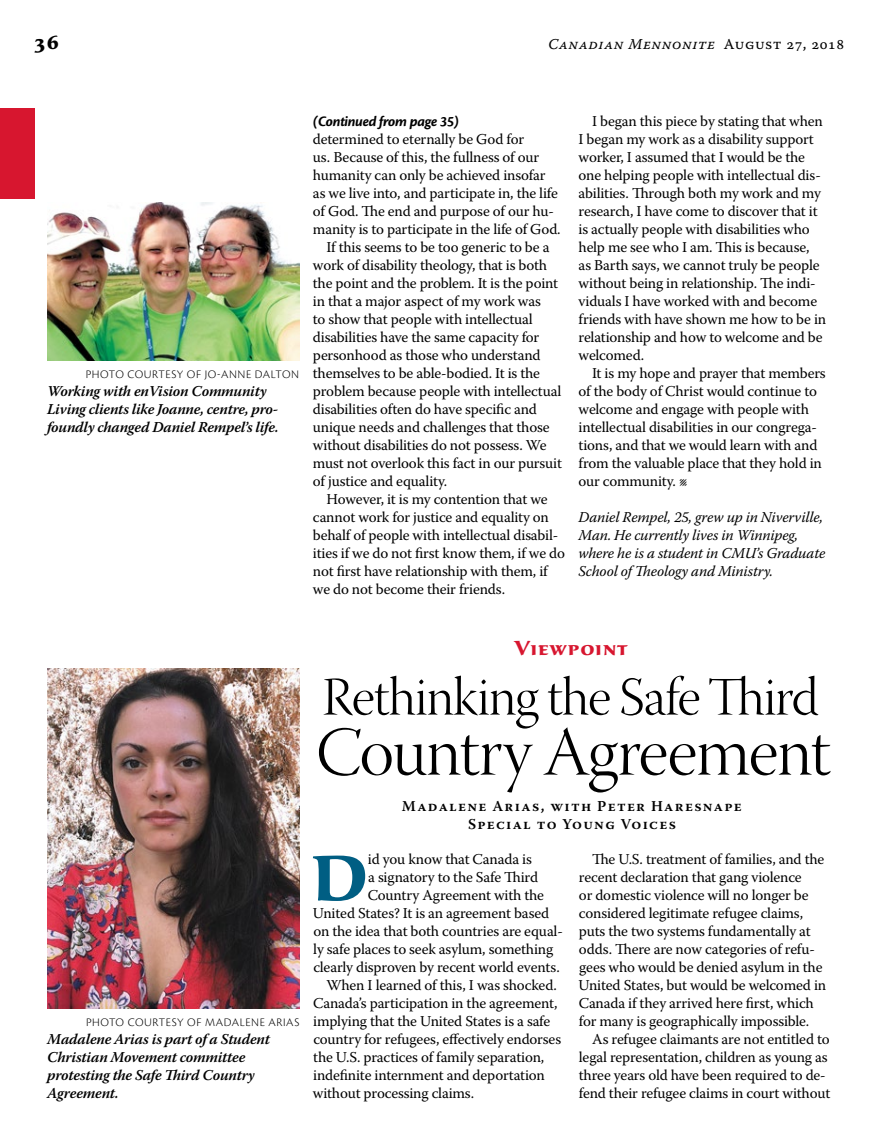
<style>
.page{position:relative;width:878px;height:1148px;background:#fff}
.page>*{position:absolute;margin:0;border:0;box-sizing:border-box;transform-origin:0 0}
.t1{font:69px "Warnock Pro Light Disp";letter-spacing:-.02em;color:#000}
.t2{font:700 66.3px "Sava Pro";color:#005e83}
.t3{font:54px "Warnock Pro Light Disp";letter-spacing:-.02em;color:#000}
.t4{font:700 21px "Sava Pro";letter-spacing:.035em;color:#d7162f}
.t5{font:700 21px "Sava Pro";color:#000}
.t6{font:15px/18px "Warnock Pro";letter-spacing:-.01em;color:#000}
.t7{font:italic 600 15px/18px "Warnock Pro";letter-spacing:-.015em;color:#000}
.t8{font:italic 15px/18px "Warnock Pro";letter-spacing:-.01em;color:#000}
.t9{font:600 15px/18px "Warnock Pro";letter-spacing:.09em;color:#000;text-align:center}
.t10{font:15px "Warnock Pro It Capt";letter-spacing:.035em;color:#000}
.t11{font:italic 700 15px "Cronos Pro";letter-spacing:-.02em;color:#000}
.t12{font:300 12px "Cronos Pro";letter-spacing:.05em;color:#000}
.s1{font-family:"Warnock Pro Capt"}
</style>
<div class="page">
<div style="left:0;top:108px;width:34px;height:90px;background:#d7162f"></div>
<img style="left:47px;top:668px;width:252px;height:340px">
<img style="left:47px;top:202px;width:252px;height:158px">
<h3 class="t5" style="left:34px;top:28px;width:27px">36</h3>
<p class="t10" style="left:548px;top:35px;width:297px">Canadian Mennonite <span class="s1">August 27, 2018</span></p>
<p class="t12" style="left:86px;top:367px;width:215px">PHOTO COURTESY OF JO-ANNE DALTON</p>
<p class="t7" style="left:47px;top:382px;width:233px">Working with enVision Community<br>Living clients like Joanne, centre, pro&shy;foundly changed Daniel Rempel’s life.</p>
<p class="t11" style="left:313px;top:113px;width:148px">(Continued from page 35)</p>
<p class="t6" style="left:313px;top:130px;width:213px">determined to eternally be God for</p>
<p class="t6" style="left:313px;top:148px;width:228px">us. Because of this, the fullness of our</p>
<p class="t6" style="left:313px;top:166px;width:234px">humanity can only be achieved insofar</p>
<p class="t6" style="left:313px;top:184px;width:246px">as we live into, and participate in, the life</p>
<p class="t6" style="left:313px;top:202px;width:242px">of God. The end and purpose of our hu-</p>
<p class="t6" style="left:313px;top:220px;width:249px">manity is to participate in the life of God.</p>
<p class="t6" style="left:326px;top:238px;width:224px">If this seems to be too generic to be a</p>
<p class="t6" style="left:313px;top:256px;width:236px">work of disability theology, that is both</p>
<p class="t6" style="left:313px;top:274px;width:247px">the point and the problem. It is the point</p>
<p class="t6" style="left:313px;top:292px;width:230px">in that a major aspect of my work was</p>
<p class="t6" style="left:313px;top:310px;width:221px">to show that people with intellectual</p>
<p class="t6" style="left:313px;top:328px;width:228px">disabilities have the same capacity for</p>
<p class="t6" style="left:313px;top:346px;width:229px">personhood as those who understand</p>
<p class="t6" style="left:313px;top:364px;width:228px">themselves to be able-bodied. It is the</p>
<p class="t6" style="left:313px;top:382px;width:250px">problem because people with intellectual</p>
<p class="t6" style="left:313px;top:400px;width:226px">disabilities often do have specific and</p>
<p class="t6" style="left:313px;top:418px;width:238px">unique needs and challenges that those</p>
<p class="t6" style="left:313px;top:436px;width:235px">without disabilities do not possess. We</p>
<p class="t6" style="left:313px;top:454px;width:250px">must not overlook this fact in our pursuit</p>
<p class="t6" style="left:313px;top:472px;width:136px">of justice and equality.</p>
<p class="t6" style="left:326px;top:490px;width:223px">However, it is my contention that we</p>
<p class="t6" style="left:313px;top:508px;width:237px">cannot work for justice and equality on</p>
<p class="t6" style="left:313px;top:526px;width:247px">behalf of people with intellectual disabil-</p>
<p class="t6" style="left:313px;top:544px;width:253px">ities if we do not first know them, if we do</p>
<p class="t6" style="left:313px;top:562px;width:236px">not first have relationship with them, if</p>
<p class="t6" style="left:313px;top:580px;width:194px">we do not become their friends.</p>
<p class="t6" style="left:578px;top:112px;width:249px;text-indent:14px">I began this piece by stating that when I began my work as a disability support worker, I assumed that I would be the one helping people with intellectual dis&shy;abilities. Through both my work and my research, I have come to discover that it is actually people with disabilities who help me see who I am. This is because,<br>as Barth says, we cannot truly be people without being in relationship. The indi&shy;viduals I have worked with and become friends with have shown me how to be in relationship and how to welcome and be welcomed.</p>
<p class="t6" style="left:578px;top:364px;width:249px;text-indent:14px">It is my hope and prayer that members of the body of Christ would continue to welcome and engage with people with intellectual disabilities in our congrega&shy;tions, and that we would learn with and from the valuable place that they hold in our community. l</p>
<p class="t8" style="left:578px;top:508px;width:248px">Daniel Rempel, 25, grew up in Niverville, Man. He currently lives in Winnipeg, where he is a student in CMU’s Graduate School of Theology and Ministry.</p>
<p class="t12" style="left:86px;top:1015px;width:215px">PHOTO COURTESY OF MADALENE ARIAS</p>
<p class="t7" style="left:47px;top:1030px;width:225px">Madalene Arias is part of a Student<br>Christian Movement committee protesting the Safe Third Country<br>Agreement.</p>
<h3 class="t4" style="left:514px;top:633px;width:115px">Viewpoint</h3>
<h3 class="t3" style="left:322px;top:668px;width:498px">Rethinking the Safe Third</h3>
<h1 class="t1" style="left:316px;top:715px;width:516px">Country Agreement</h1>
<p class="t9" style="left:402px;top:796px;width:341px">Madalene Arias, with Peter Haresnape<br>Special to Young Voices</p>
<h2 class="t2" style="left:311px;top:834px;width:59px">D</h2>
<p class="t6" style="left:368px;top:850px;width:165px">id you know that Canada is</p>
<p class="t6" style="left:578px;top:850px;width:249px;text-indent:14px">The U.S. treatment of families, and the recent declaration that gang violence<br>or domestic violence will no longer be considered legitimate refugee claims, puts the two systems fundamentally at odds. There are now categories of refu&shy;gees who would be denied asylum in the United States, but would be welcomed in Canada if they arrived here first, which for many is geographically impossible.</p>
<p class="t6" style="left:579px;top:1030px;width:253px;text-indent:13px">As refugee claimants are not entitled to legal representation, children as young as three years old have been required to de&shy;fend their refugee claims in court without</p>
<p class="t6" style="left:368px;top:868px;width:171px">a signatory to the Safe Third</p>
<p class="t6" style="left:368px;top:886px;width:178px">Country Agreement with the</p>
<p class="t6" style="left:313px;top:904px;width:238px">United States? It is an agreement based</p>
<p class="t6" style="left:313px;top:922px;width:251px">on the idea that both countries are equal-</p>
<p class="t6" style="left:313px;top:940px;width:241px">ly safe places to seek asylum, something</p>
<p class="t6" style="left:313px;top:958px;width:248px">clearly disproven by recent world events.</p>
<p class="t6" style="left:326px;top:976px;width:232px">When I learned of this, I was shocked.</p>
<p class="t6" style="left:313px;top:994px;width:246px">Canada’s participation in the agreement,</p>
<p class="t6" style="left:313px;top:1012px;width:238px">implying that the United States is a safe</p>
<p class="t6" style="left:313px;top:1030px;width:249px">country for refugees, effectively endorses</p>
<p class="t6" style="left:313px;top:1048px;width:232px">the U.S. practices of family separation,</p>
<p class="t6" style="left:313px;top:1066px;width:233px">indefinite internment and deportation</p>
<p class="t6" style="left:313px;top:1084px;width:163px">without processing claims.</p>
</div>
